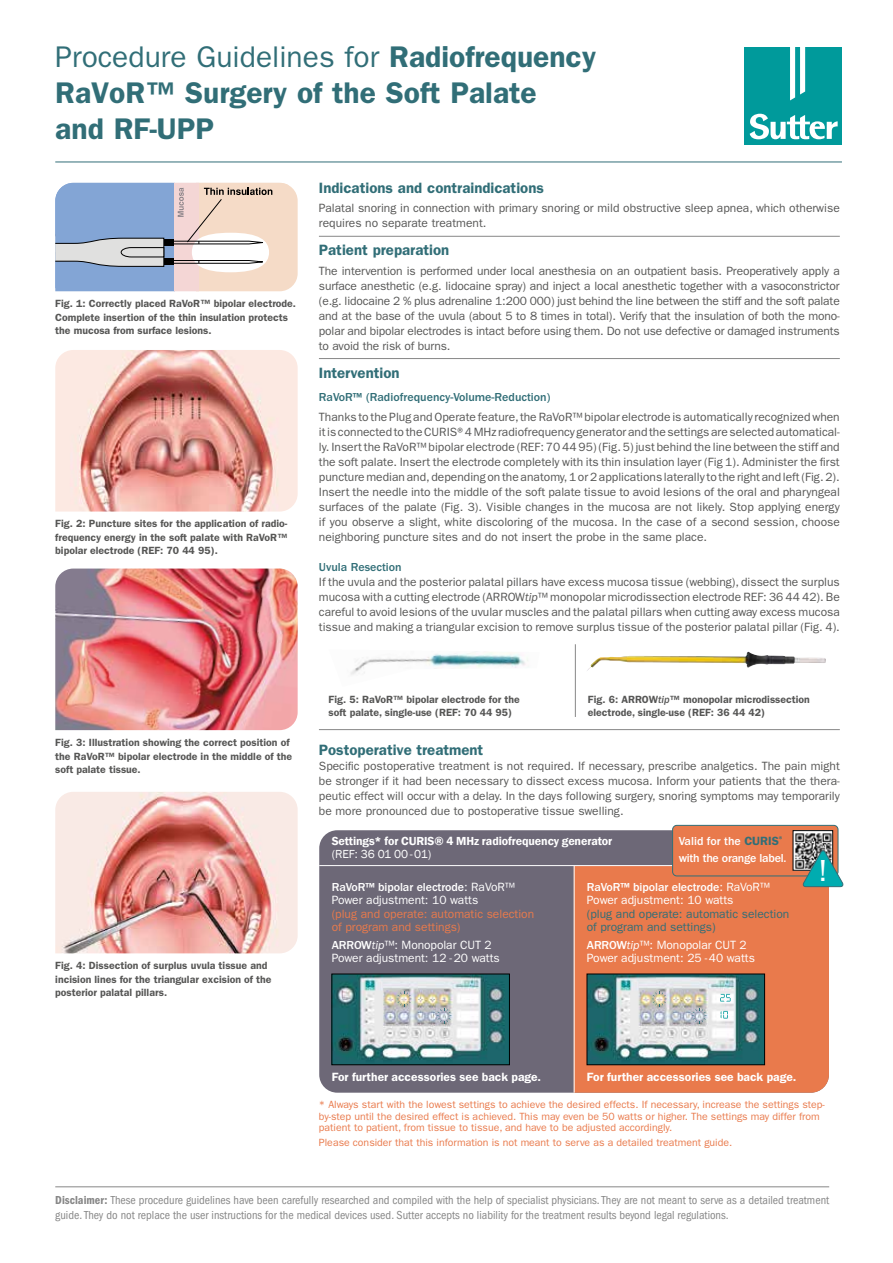
<style>
.page{position:relative;width:893px;height:1263px;background:#fff}
.page>*{position:absolute;margin:0;border:0;box-sizing:border-box;transform-origin:0 0}
.t1{font:30.6px "ITC Franklin Gothic Std";color:#fff}
.t2{font:30px/36px "Franklin Gothic LT Pro Dm";color:#316e77}
.t3{font:30px "ITC Franklin Gothic Std";color:#316e77}
.t4{font:15px "Franklin Gothic LT Pro Dm";color:#316e77}
.t5{font:12px/15px "ITC Franklin Gothic Std";color:#575756;text-align:justify}
.t6{font:condensed 12px/15px "ITC Franklin Gothic Std";color:#878787}
.t7{font:12px/13.5px "ITC Franklin Gothic Std";color:#fff}
.t8{font:12px "Franklin Gothic LT Pro Dm";letter-spacing:.005em;color:#fff}
.t9{font:12px/13.5px "ITC Franklin Gothic Std";color:#e97a4c}
.t10{font:12px/13.5px "ITC Franklin Gothic Std";color:#316e77}
.t11{font:600 12px "Franklin Gothic";letter-spacing:-.01em;color:#fff}
.t12{font:500 12px/16.5px "ITC Franklin Gothic Std";letter-spacing:-.02em;color:#fff}
.t13{font:12px "Franklin Gothic";letter-spacing:-.005em;color:#fff}
.t14{font:500 12px "ITC Franklin Gothic Std";color:#316e77}
.t15{font:10.5px/13.5px "Franklin Gothic LT Pro Dm";color:#575756}
.t16{font:10.5px/11.2px "ITC Franklin Gothic Std";color:#e97a4c}
.s1{font-family:"Franklin Gothic LT Pro Dm"}
.s2{font-weight:500;color:#316e77}
.s3{font-weight:500;color:#fff}
.s4{font-style:italic}
.s5{font-family:"ITC Franklin Gothic Std Med It"}
.s6{font-family:"Franklin Gothic LT Pro Dm";font-weight:400;color:#316e77}
.s7{font-weight:500}
.s8{font-family:"ITC Franklin Gothic Std Dm Cd";font-stretch:normal}
</style>
<div class="page">
<div style="left:744px;top:47px;width:98px;height:98px;background:#009a9b"></div>
<svg style="left:790px;top:47px;width:15px;height:53px"></svg>
<svg style="left:750px;top:114px;width:88px;height:25px"></svg>
<hr style="left:55px;top:162px;width:787px;height:1px;background:#316e77">
<hr style="left:319px;top:236px;width:521px;height:1px;background:#878787">
<hr style="left:319px;top:358px;width:521px;height:1px;background:#878787">
<hr style="left:319px;top:729px;width:521px;height:1px;background:#878787">
<div style="left:55px;top:183px;width:120px;height:108px;background:#83a5d5"></div>
<div style="left:197px;top:183px;width:101px;height:108px;background:#f5dbc7"></div>
<div style="left:174px;top:183px;width:25px;height:108px;background:#f4d6d5"></div>
<div style="left:192px;top:233px;width:77px;height:39px;background:#fff;border-radius:50%"></div>
<svg style="left:55px;top:237px;width:110px;height:30px"></svg>
<div style="left:164px;top:239px;width:10px;height:7px;background:#000"></div>
<div style="left:164px;top:259px;width:10px;height:6px;background:#000"></div>
<svg style="left:173px;top:187px;width:99px;height:77px"></svg>
<img style="left:55px;top:350px;width:243px;height:161px">
<img style="left:55px;top:568px;width:243px;height:162px">
<img style="left:55px;top:792px;width:243px;height:161px">
<hr style="left:55px;top:1186px;width:774px;height:1px;background:#878787">
<img style="left:350px;top:652px;width:178px;height:23px">
<hr style="left:575px;top:644px;width:1px;height:73px;background:#878787">
<img style="left:587px;top:652px;width:239px;height:19px">
<div style="left:319px;top:830px;width:510px;height:263px;background:#6d6877;border-radius:18px"></div>
<div style="left:575px;top:866px;width:254px;height:227px;background:#e97a4c"></div>
<hr style="left:319px;top:865px;width:510px;height:1px;background:#fff">
<hr style="left:574px;top:866px;width:1px;height:227px;background:#fff">
<img style="left:334px;top:976px;width:174px;height:87px">
<div style="left:332px;top:974px;width:178px;height:91px;border:1px solid #000"></div>
<svg style="left:437px;top:1008px;width:14px;height:15px"></svg>
<svg style="left:397px;top:991px;width:14px;height:15px"></svg>
<img style="left:589px;top:976px;width:174px;height:87px">
<div style="left:587px;top:974px;width:178px;height:91px;border:1px solid #000"></div>
<svg style="left:692px;top:1008px;width:14px;height:15px"></svg>
<svg style="left:721px;top:1011px;width:7px;height:7px"></svg>
<svg style="left:720px;top:994px;width:11px;height:7px"></svg>
<svg style="left:652px;top:991px;width:15px;height:15px"></svg>
<div style="left:673px;top:825px;width:165px;height:51px;background:#e97a4c;border-radius:4px"></div>
<div style="left:672px;top:825px;width:166px;height:51px;border:1px solid #316e77;border-radius:4px"></div>
<img style="left:795px;top:832px;width:36px;height:37px">
<div style="left:793px;top:830px;width:40px;height:41px;border:1px solid #000"></div>
<svg style="left:803px;top:849px;width:41px;height:38px"></svg>
<h2 class="t3" style="left:55px;top:40px;width:542px">Procedure Guidelines for <span class="s1">Radiofrequency</span></h2>
<h2 class="t2" style="left:55px;top:75px;width:483px">RaVoR™ Surgery of the Soft Palate and RF-UPP</h2>
<p class="t15" style="left:55px;top:297px;width:242px">Fig. 1: Correctly placed RaVoR™ bipolar electrode.<br>Complete insertion of the thin insulation protects the mucosa from surface lesions.</p>
<p class="t15" style="left:55px;top:517px;width:234px;text-align:justify">Fig. 2: Puncture sites for the application of radio&shy;frequency energy in the soft palate with RaVoR™ bipolar electrode (REF: 70 44 95).</p>
<p class="t4" style="left:319px;top:179px;width:227px">Indications and contraindications</p>
<p class="t5" style="left:319px;top:201px;width:522px">Palatal snoring in connection with primary snoring or mild obstructive sleep apnea, which otherwise requires no separate treatment.</p>
<p class="t4" style="left:319px;top:241px;width:132px">Patient preparation</p>
<p class="t5" style="left:319px;top:263px;width:522px">The intervention is performed under local anesthesia on an outpatient basis. Preoperatively apply a surface anesthetic (e.g. lidocaine spray) and inject a local anesthetic together with a vasoconstrictor (e.g. lidocaine 2 % plus adrenaline 1:200 000) just behind the line between the stiff and the soft palate and at the base of the uvula (about 5 to 8 times in total). Verify that the insulation of both the mono&shy;polar and bipolar electrodes is intact before using them. Do not use defective or damaged instruments to avoid the risk of burns.</p>
<p class="t4" style="left:319px;top:364px;width:82px">Intervention</p>
<p class="t5" style="left:319px;top:388px;width:522px;line-height:19.2px"><span class="s2">RaVoR™ (Radiofrequency-Volume-Reduction)</span> <span class="s3">n<br></span>Thanks to the Plug and Operate feature, the RaVoR™ bipolar electrode is automatically recognized when</p>
<p class="t5" style="left:319px;top:424px;width:522px">it is connected to the CURIS® 4 MHz radiofrequency generator and the settings are selected automatical&shy;ly. Insert the RaVoR™ bipolar electrode (REF: 70 44 95) (Fig. 5) just behind the line between the stiff and the soft palate. Insert the electrode completely with its thin insulation layer (Fig 1). Administer the first puncture median and, depending on the anatomy, 1 or 2 applications laterally to the right and left (Fig. 2).<br>Insert the needle into the middle of the soft palate tissue to avoid lesions of the oral and pharyngeal surfaces of the palate (Fig. 3). Visible changes in the mucosa are not likely. Stop applying energy if you observe a slight, white discoloring of the mucosa. In the case of a second session, choose neighboring puncture sites and do not insert the probe in the same place.</p>
<p class="t14" style="left:319px;top:560px;width:84px">Uvula Resection</p>
<p class="t5" style="left:319px;top:574px;width:522px">If the uvula and the posterior palatal pillars have excess mucosa tissue (webbing), dissect the surplus mucosa with a cutting electrode (ARROW<span class="s4">tip</span>™ monopolar microdissection electrode REF: 36 44 42). Be careful to avoid lesions of the uvular muscles and the palatal pillars when cutting away excess mucosa tissue and making a triangular excision to remove surplus tissue of the posterior palatal pillar (Fig. 4).</p>
<p class="t15" style="left:55px;top:736px;width:238px">Fig. 3: Illustration showing the correct position of the RaVoR™ bipolar electrode in the middle of the soft palate tissue.</p>
<p class="t15" style="left:55px;top:959px;width:218px">Fig. 4: Dissection of surplus uvula tissue and incision lines for the triangular excision of the posterior palatal pillars.</p>
<p class="t15" style="left:328px;top:692px;width:193px">Fig. 5: RaVoR™ bipolar electrode for the soft palate, single-use (REF: 70 44 95)</p>
<p class="t15" style="left:588px;top:692px;width:224px">Fig. 6: ARROW<span class="s5">tip</span>™ monopolar microdissection electrode, single-use (REF: 36 44 42)</p>
<p class="t4" style="left:319px;top:741px;width:166px">Postoperative treatment</p>
<p class="t5" style="left:319px;top:759px;width:522px">Specific postoperative treatment is not required. If necessary, prescribe analgetics. The pain might be stronger if it had been necessary to dissect excess mucosa. Inform your patients that the thera&shy;peutic effect will occur with a delay. In the days following surgery, snoring symptoms may temporarily be more pronounced due to postoperative tissue swelling.</p>
<p class="t11" style="left:332px;top:833px;width:282px">Settings* for CURIS® 4 MHz radiofrequency generator</p>
<p class="t13" style="left:332px;top:847px;width:101px">(REF: 36 01 00-01)</p>
<p class="t12" style="left:679px;top:833px;width:109px">Valid for the <span class="s6">CURIS</span><sup>® </sup>with the orange label.</p>
<p class="t7" style="left:332px;top:880px;width:185px"><span class="s7">RaVoR™ bipolar electrode</span>: RaVoR™<br>Power adjustment: 10 watts</p>
<p class="t9" style="left:332px;top:907px;width:204px">(plug and operate: automatic selection of program and settings)</p>
<p class="t7" style="left:332px;top:938px;width:170px"><span class="s7">ARROW</span><span class="s4">tip</span>™: Monopolar CUT 2<br>Power adjustment: 12 -20 watts</p>
<p class="t7" style="left:587px;top:880px;width:185px"><span class="s7">RaVoR™ bipolar electrode</span>: RaVoR™<br>Power adjustment: 10 watts</p>
<p class="t10" style="left:587px;top:907px;width:204px">(plug and operate: automatic selection of program and settings)</p>
<p class="t7" style="left:587px;top:938px;width:170px"><span class="s7">ARROW</span><span class="s4">tip</span>™: Monopolar CUT 2<br>Power adjustment: 25 -40 watts</p>
<h1 class="t1" style="left:818px;top:850px;width:11px">!!</h1>
<p class="t8" style="left:332px;top:1070px;width:211px">For further accessories see back page.</p>
<p class="t8" style="left:587px;top:1070px;width:211px">For further accessories see back page.</p>
<p class="t16" style="left:319px;top:1099px;width:507px">* Always start with the lowest settings to achieve the desired effects. If necessary, increase the settings step&shy;by-step until the desired effect is achieved. This may even be 50 watts or higher. The settings may differ from patient to patient, from tissue to tissue, and have to be adjusted accordingly.</p>
<p class="t16" style="left:319px;top:1137px;width:415px">Please consider that this information is not meant to serve as a detailed treatment guide.</p>
<p class="t6" style="left:55px;top:1193px;width:775px"><span class="s8">Disclaimer:</span> These procedure guidelines have been carefully researched and compiled with the help of specialist physicians. They are not meant to serve as a detailed treatment guide. They do not replace the user instructions for the medical devices used. Sutter accepts no liability for the treatment results beyond legal regulations.</p>
</div>
